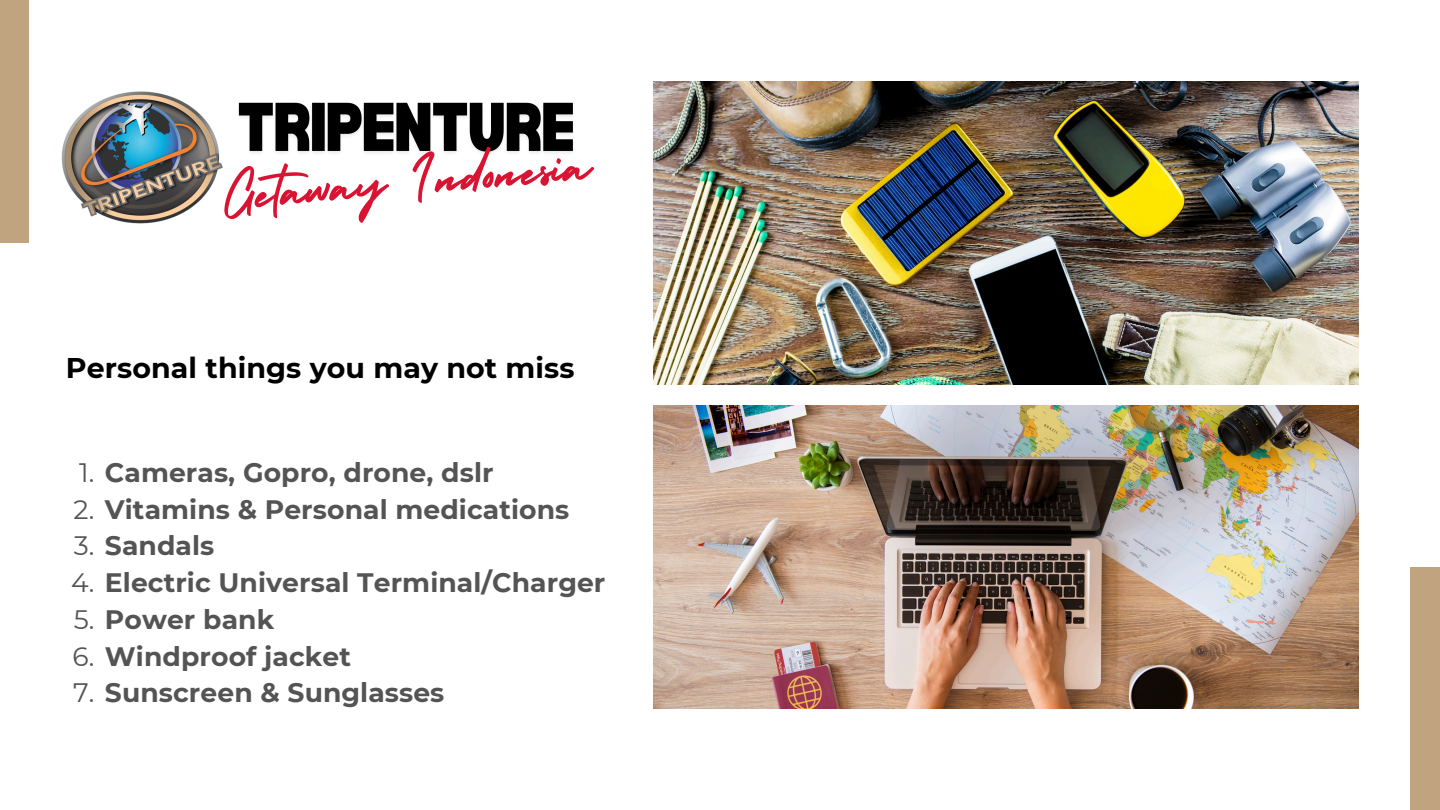
<style>
.page{position:relative;width:1440px;height:810px;background:#fff}
.page>*{position:absolute;margin:0;border:0;box-sizing:border-box;transform-origin:0 0}
.t1{font:65.6px "Holiday";color:#d91332}
.t2{font:700 28.5px "Montserrat";letter-spacing:.005em;color:#000}
.t3{font:700 26.6px "Montserrat";letter-spacing:.005em;color:#545454}
.s1{font-weight:400}
</style>
<div class="page">
<img style="left:653px;top:81px;width:706px;height:304px">
<div style="left:0;top:0;width:29px;height:243px;background:#bfa47f"></div>
<div style="left:1411px;top:567px;width:29px;height:243px;background:#bfa47f"></div>
<img style="left:653px;top:405px;width:706px;height:304px">
<img style="left:61px;top:91px;width:162px;height:133px">
<img style="left:238px;top:102px;width:335px;height:52px">
<p class="t1" style="left:217px;top:145px;width:373px;rotate:-5deg">Getaway Indonesia</p>
<p class="t2" style="left:66px;top:350px;width:510px">Personal things you may not miss</p>
<h2 class="t3" style="left:79px;top:456px;width:416px"><span class="s1">1.</span> Cameras, Gopro, drone, dslr</h2>
<h3 class="t3" style="left:74px;top:493px;width:497px"><span class="s1">2.</span> Vitamins &amp; Personal medications</h3>
<p class="t3" style="left:74px;top:530px;width:142px"><span class="s1">3.</span> Sandals</p>
<p class="t3" style="left:71px;top:566px;width:536px"><span class="s1">4.</span> Electric Universal Terminal/Charger</p>
<p class="t3" style="left:74px;top:603px;width:202px"><span class="s1">5.</span> Power bank</p>
<p class="t3" style="left:73px;top:640px;width:280px"><span class="s1">6.</span> Windproof jacket</p>
<p class="t3" style="left:73px;top:677px;width:373px"><span class="s1">7.</span> Sunscreen &amp; Sunglasses</p>
</div>
